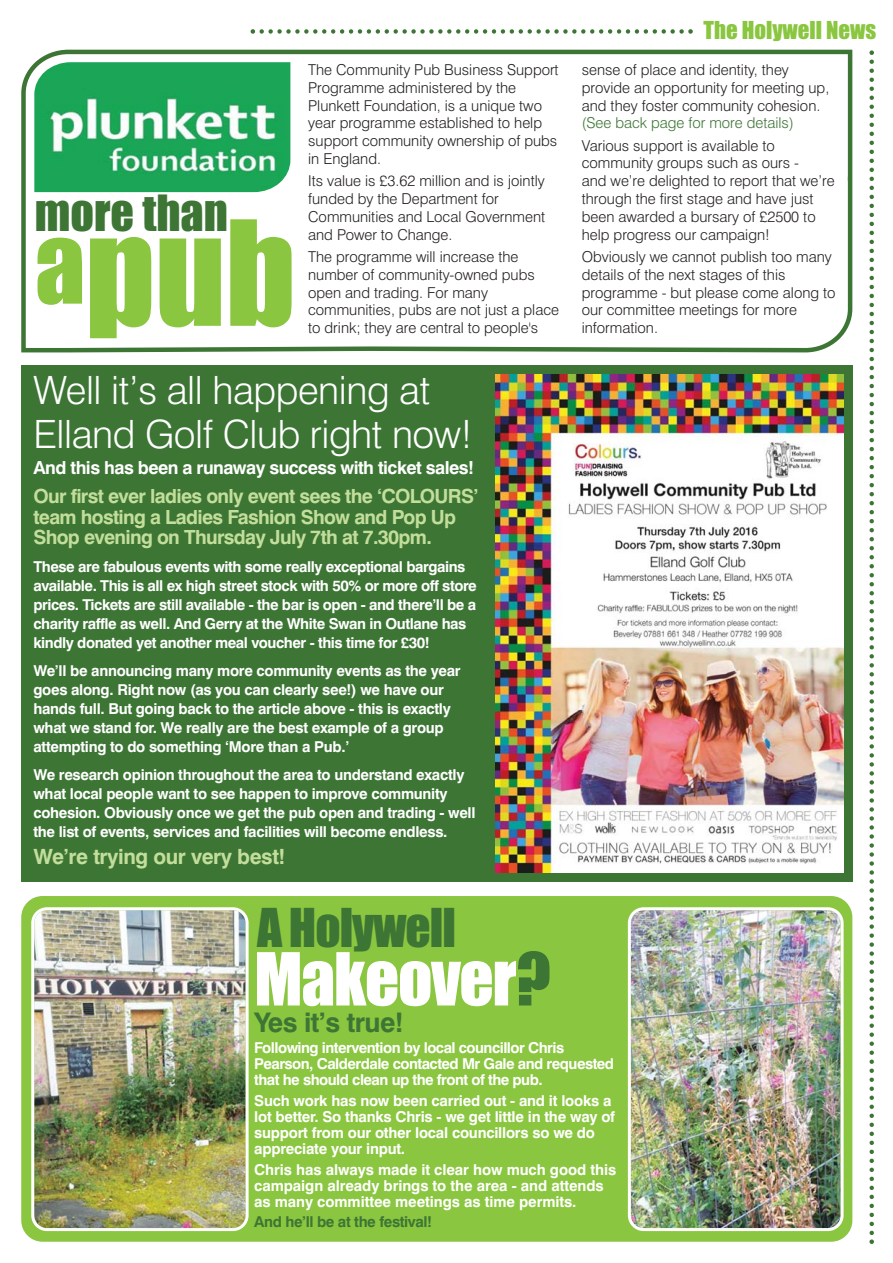
<style>
.page{position:relative;width:893px;height:1263px;background:#fff}
.page>*{position:absolute;margin:0;border:0;box-sizing:border-box;transform-origin:0 0}
.t1{font:134.7px "Impact";color:#8ac63f}
.t2{font:67.5px "Impact";letter-spacing:-.02em;color:#fff}
.t3{font:49.5px "Impact";letter-spacing:-.02em;color:#3d7535}
.t4{font:46.2px "Impact";color:#3d7535}
.t5{font:300 39px/44.5px "Swiss 721 BT";letter-spacing:-.01em;color:#fff}
.t6{font:700 27px "Swiss 721 BT";letter-spacing:-.02em;color:#3d7535}
.t7{font:22.8px "Impact";color:#8ac63f}
.t8{font:700 21px "Swiss 721 BT";letter-spacing:-.02em;color:#c3de9b}
.t9{font:700 19.5px/20.5px "Swiss 721 BT";letter-spacing:-.035em;color:#c3de9b}
.t10{font:700 18px "Swiss 721 BT";letter-spacing:-.03em;color:#fff}
.t11{font:700 15px/19px "Swiss 721 BT";letter-spacing:-.02em;color:#fff}
.t12{font:300 15px/17.9px "Swiss 721 BT";color:#231f20}
.t13{font:300 15px "Swiss 721 BT";color:#3d7535}
.t14{font:700 15px "Swiss 721 BT";letter-spacing:-.025em;color:#3d7535}
.s1{color:#3d7535}
</style>
<div class="page">
<svg style="left:251px;top:29px;width:442px;height:5px"></svg>
<svg style="left:869px;top:50px;width:5px;height:1194px"></svg>
<svg style="left:21px;top:50px;width:831px;height:302px"></svg>
<div style="left:21px;top:365px;width:831px;height:517px;background:#3d7535"></div>
<div style="left:21px;top:896px;width:831px;height:346px;background:#8ac63f;border-radius:21px"></div>
<img style="left:34px;top:62px;width:256px;height:130px">
<img style="left:495px;top:375px;width:349px;height:497px">
<img style="left:31px;top:907px;width:218px;height:324px">
<img style="left:628px;top:907px;width:216px;height:324px">
<h3 class="t4" style="left:35px;top:198px;width:195px">more than</h3>
<h1 class="t1" style="left:35px;top:230px;width:262px"><sup>a</sup>pub</h1>
<p class="t12" style="left:308px;top:62px;width:252px">The Community Pub Business Support<br>Programme administered by the<br>Plunkett Foundation, is a unique two year programme established to help support community ownership of pubs in England.</p>
<p class="t12" style="left:308px;top:173px;width:238px">Its value is £3.62 million and is jointly funded by the Department for<br>Communities and Local Government and Power to Change.</p>
<p class="t12" style="left:308px;top:249px;width:252px">The programme will increase the number of community-owned pubs open and trading. For many communities, pubs are not just a place to drink; they are central to people's</p>
<h3 class="t7" style="left:703px;top:23px;width:174px">The Holywell News</h3>
<p class="t12" style="left:582px;top:62px;width:249px">sense of place and identity, they provide an opportunity for meeting up, and they foster community cohesion.</p>
<p class="t13" style="left:582px;top:118px;width:213px">(See back page for more details)</p>
<p class="t12" style="left:582px;top:138px;width:254px">Various support is available to community groups such as ours -<br>and we’re delighted to report that we’re through the first stage and have just been awarded a bursary of £2500 to help progress our campaign!</p>
<p class="t12" style="left:582px;top:249px;width:255px">Obviously we cannot publish too many details of the next stages of this programme - but please come along to our committee meetings for more information.</p>
<h3 class="t5" style="left:33px;top:371px;width:441px">Well it’s all happening at<br>Elland Golf Club right now!</h3>
<p class="t10" style="left:33px;top:461px;width:442px">And this has been a runaway success with ticket sales!</p>
<h3 class="t9" style="left:33px;top:488px;width:447px">Our first ever ladies only event sees the ‘COLOURS’ team hosting a Ladies Fashion Show and Pop Up<br>Shop evening on Thursday July 7th at 7.30pm.</h3>
<p class="t11" style="left:33px;top:559px;width:445px">These are fabulous events with some really exceptional bargains available. This is all ex high street stock with 50% or more off store prices. Tickets are still available - the bar is open - and there’ll be a charity raffle as well. And Gerry at the White Swan in Outlane has kindly donated yet another meal voucher - this time for £30!</p>
<p class="t11" style="left:33px;top:662px;width:429px">We’ll be announcing many more community events as the year goes along. Right now (as you can clearly see!) we have our hands full. But going back to the article above - this is exactly what we stand for. We really are the best example of a group attempting to do something ‘More than a Pub.’</p>
<p class="t11" style="left:33px;top:766px;width:444px">We research opinion throughout the area to understand exactly what local people want to see happen to improve community cohesion. Obviously once we get the pub open and trading - well the list of events, services and facilities will become endless.</p>
<h3 class="t8" style="left:33px;top:849px;width:254px">We’re trying our very best!</h3>
<h3 class="t3" style="left:257px;top:912px;width:200px">A Holywell</h3>
<h2 class="t2" style="left:254px;top:957px;width:298px">Makeover<span class="s1">?</span></h2>
<h3 class="t6" style="left:254px;top:1013px;width:151px">Yes it’s true!</h3>
<p class="t11" style="left:254px;top:1041px;width:361px;line-height:16.2px">Following intervention by local councillor Chris<br>Pearson, Calderdale contacted Mr Gale and requested that he should clean up the front of the pub.</p>
<p class="t11" style="left:254px;top:1094px;width:362px;line-height:16.2px">Such work has now been carried out - and it looks a lot better. So thanks Chris - we get little in the way of support from our other local councillors so we do appreciate your input.</p>
<p class="t11" style="left:254px;top:1163px;width:363px;line-height:16.2px">Chris has always made it clear how much good this campaign already brings to the area - and attends as many committee meetings as time permits.</p>
<p class="t14" style="left:254px;top:1217px;width:179px">And he’ll be at the festival!</p>
</div>
